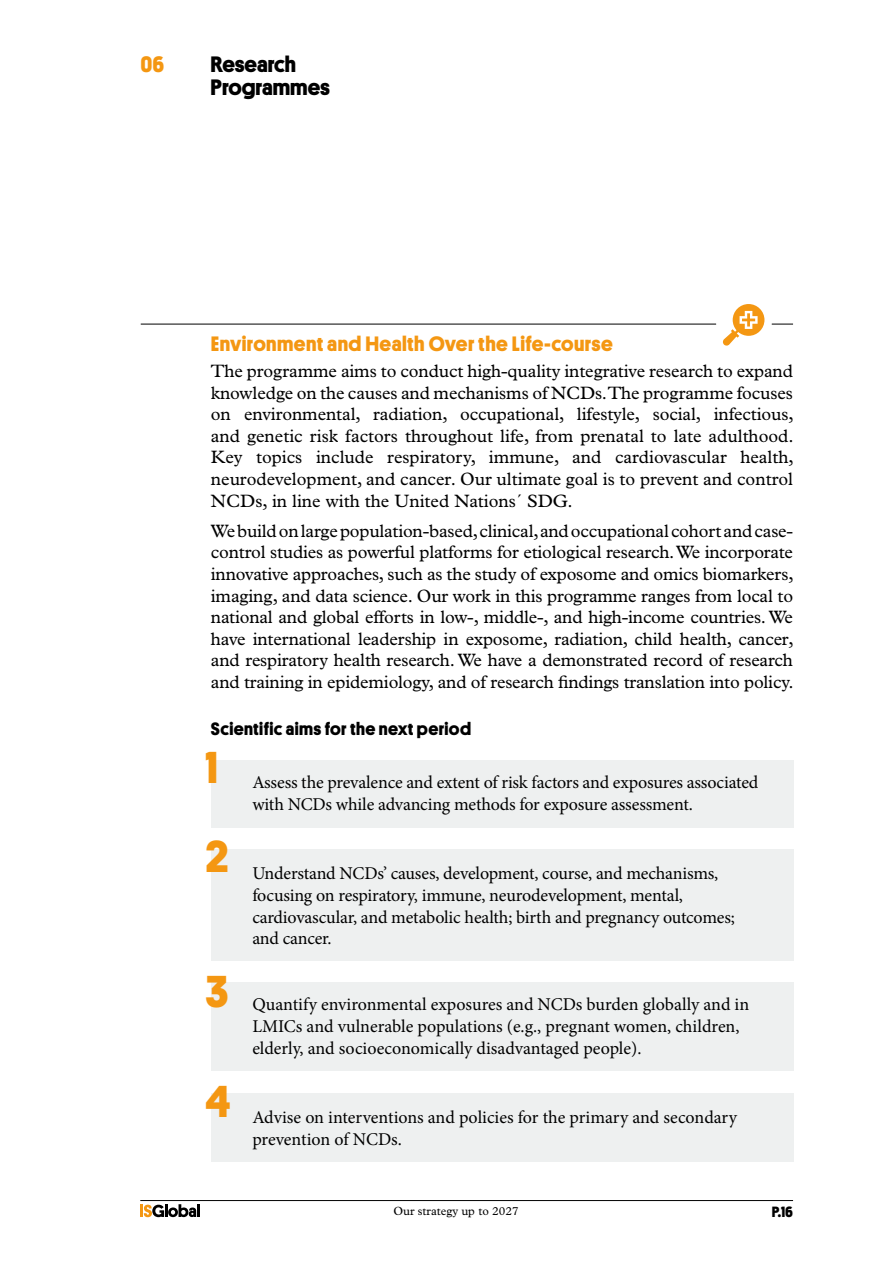
<style>
.page{position:relative;width:893px;height:1263px;background:#fff}
.page>*{position:absolute;margin:0;border:0;box-sizing:border-box;transform-origin:0 0}
.t1{font:700 45px "Platform";color:#f49712}
._1_titulares{font:700 22.5px/22.5px "Platform";color:#000}
._0_num_titulares{font:700 22.5px "Platform";color:#f49712}
.t2{font:700 21px "Platform";letter-spacing:.02em;color:#f49712}
.t3{font:18px/21.6px "Plantin";letter-spacing:-.01em;color:#000;text-align:justify}
.t4{font:18px/21.6px "Minion Pro";letter-spacing:-.01em;color:#000}
.t5{font:700 18px "Platform";letter-spacing:.02em;color:#000}
.t6{font:700 15px "Platform";color:#000}
.t7{font:12px "Plantin";color:#000}
</style>
<div class="page">
<hr style="left:140px;top:1200px;width:653px;height:1px;background:#000">
<svg style="left:140px;top:1204px;width:60px;height:13px"></svg>
<hr style="left:141px;top:324px;width:652px;height:1px;background:#000">
<div style="left:716px;top:295px;width:56px;height:56px;background:#fff;border-radius:50%"></div>
<div style="left:211px;top:760px;width:582px;height:68px;background:#eef0f0"></div>
<div style="left:211px;top:982px;width:582px;height:89px;background:#eef0f0"></div>
<div style="left:211px;top:849px;width:582px;height:111px;background:#eef0f0"></div>
<div style="left:211px;top:1093px;width:582px;height:69px;background:#eef0f0"></div>
<svg style="left:723px;top:304px;width:41px;height:42px"></svg>
<p class="_0_num_titulares" style="left:141px;top:48px;width:25px">06</p>
<p class="_1_titulares" style="left:211px;top:52px;width:121px">Research<br>Programmes</p>
<p class="t2" style="left:211px;top:328px;width:403px">Environment and Health Over the Life-course</p>
<p class="t3" style="left:211px;top:360px;width:584px">The programme aims to conduct high-quality integrative research to expand knowledge on the causes and mechanisms of NCDs. The programme focuses on environmental, radiation, occupational, lifestyle, social, infectious, and genetic risk factors throughout life, from prenatal to late adulthood.<br>Key topics include respiratory, immune, and cardiovascular health, neurodevelopment, and cancer. Our ultimate goal is to prevent and control NCDs, in line with the United Nations´ SDG.</p>
<p class="t3" style="left:211px;top:520px;width:584px">We build on large population-based, clinical, and occupational cohort and case&shy;control studies as powerful platforms for etiological research. We incorporate innovative approaches, such as the study of exposome and omics biomarkers, imaging, and data science. Our work in this programme ranges from local to national and global efforts in low-, middle-, and high-income countries. We have international leadership in exposome, radiation, child health, cancer, and respiratory health research. We have a demonstrated record of research and training in epidemiology, and of research findings translation into policy.</p>
<p class="t5" style="left:211px;top:716px;width:262px">Scientific aims for the next period</p>
<p class="t1" style="left:205px;top:735px;width:14px">1</p>
<p class="t1" style="left:205px;top:824px;width:25px">2</p>
<p class="t1" style="left:205px;top:958px;width:25px">3</p>
<p class="t1" style="left:205px;top:1069px;width:27px">4</p>
<p class="t4" style="left:252px;top:772px;width:508px">Assess the prevalence and extent of risk factors and exposures associated with NCDs while advancing methods for exposure assessment.</p>
<p class="t4" style="left:252px;top:863px;width:484px">Understand NCDs’ causes, development, course, and mechanisms, focusing on respiratory, immune, neurodevelopment, mental, cardiovascular, and metabolic health; birth and pregnancy outcomes; and cancer.</p>
<p class="t4" style="left:252px;top:994px;width:498px">Quantify environmental exposures and NCDs burden globally and in<br>LMICs and vulnerable populations (e.g., pregnant women, children, elderly, and socioeconomically disadvantaged people).</p>
<p class="t4" style="left:252px;top:1107px;width:486px">Advise on interventions and policies for the primary and secondary prevention of NCDs.</p>
<p class="t7" style="left:393px;top:1204px;width:127px">Our strategy up to 2027</p>
<p class="t6" style="left:772px;top:1201px;width:23px">P.16</p>
</div>
